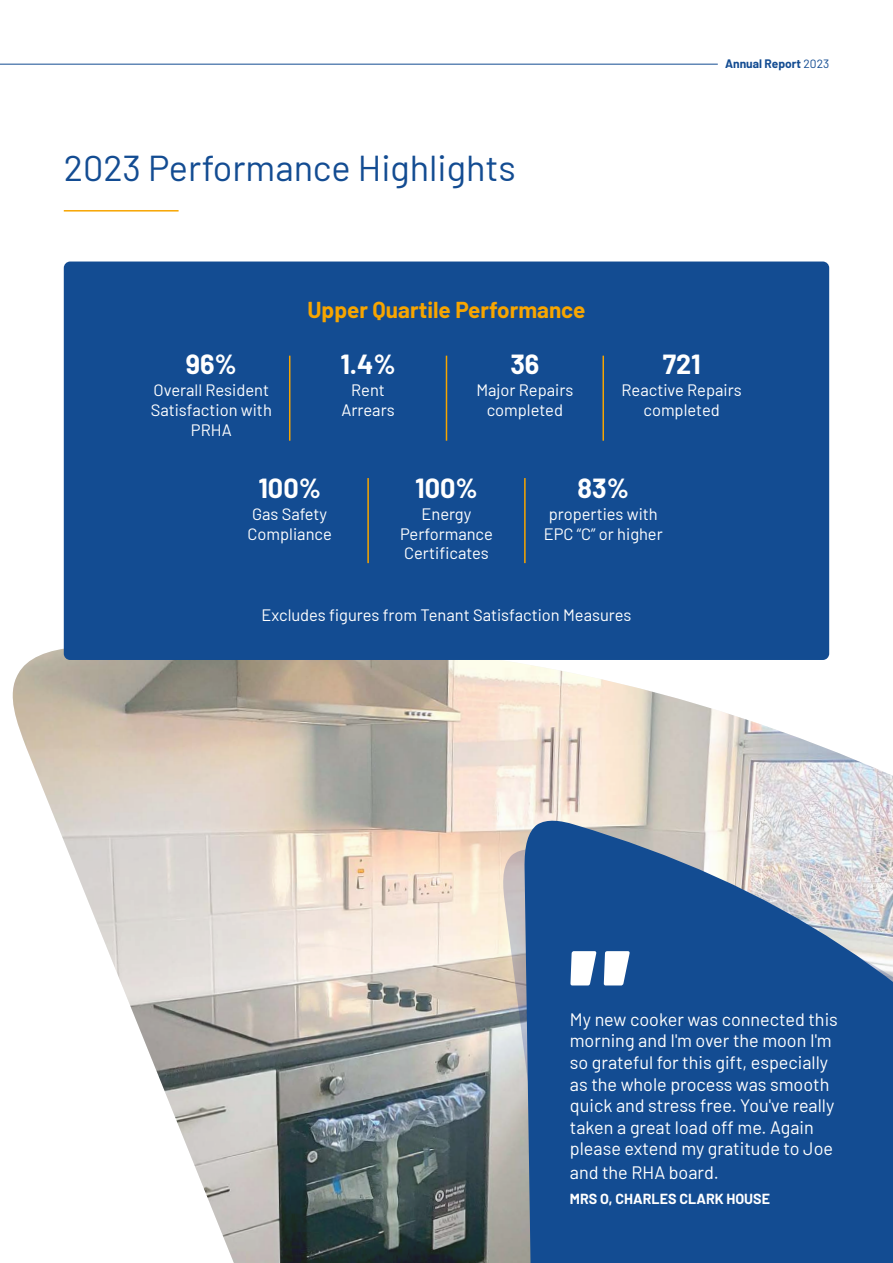
<style>
.page{position:relative;width:893px;height:1263px;background:#fff}
.page>*{position:absolute;margin:0;border:0;box-sizing:border-box;transform-origin:0 0}
.t1{font:36px "Barlow";color:#134c92}
.t2{font:700 27px "Barlow";color:#fff}
.t3{font:700 22.5px "Barlow";color:#f7a500}
.t4{font:18px/21.6px "Barlow";color:#fff}
.t5{font:16.5px/19.8px "Barlow";color:#fff;text-align:center}
.t6{font:700 14.25px "Barlow";color:#fff}
.t7{font:700 12px "Barlow";color:#134c92}
.s1{font-weight:400}
</style>
<div class="page">
<img style="left:12px;top:641px;width:881px;height:622px">
<div style="left:64px;top:261px;width:765px;height:399px;background:#134c92;border-radius:6px"></div>
<hr style="left:289px;top:356px;width:1px;height:85px;background:#f7a500">
<hr style="left:446px;top:356px;width:1px;height:85px;background:#f7a500">
<hr style="left:602px;top:356px;width:2px;height:85px;background:#f7a500">
<hr style="left:367px;top:478px;width:2px;height:85px;background:#f7a500">
<hr style="left:524px;top:478px;width:2px;height:85px;background:#f7a500">
<hr style="left:64px;top:210px;width:115px;height:2px;background:#f7a500">
<hr style="left:0;top:64px;width:718px;height:1px;background:#134c92">
<svg style="left:501px;top:848px;width:23px;height:415px;background:#c1bdb7"></svg>
<svg style="left:524px;top:818px;width:369px;height:445px;background:#31619c"></svg>
<svg style="left:570px;top:951px;width:60px;height:34px"></svg>
<h1 class="t1" style="left:64px;top:142px;width:454px">2023 Performance Highlights</h1>
<p class="t7" style="left:725px;top:55px;width:106px">Annual Report <span class="s1">2023</span></p>
<h2 class="t2" style="left:186px;top:345px;width:53px">96%</h2>
<p class="t5" style="left:151px;top:379px;width:123px">Overall Resident<br>Satisfaction with<br>PRHA</p>
<h3 class="t3" style="left:307px;top:294px;width:279px">Upper Quartile Performance</h3>
<h2 class="t2" style="left:340px;top:345px;width:57px">1.4%</h2>
<p class="t5" style="left:342px;top:379px;width:54px">Rent<br>Arrears</p>
<h2 class="t2" style="left:510px;top:345px;width:31px">36</h2>
<p class="t5" style="left:476px;top:379px;width:99px">Major Repairs completed</p>
<h2 class="t2" style="left:663px;top:345px;width:39px">721</h2>
<p class="t5" style="left:622px;top:379px;width:122px">Reactive Repairs completed</p>
<h2 class="t2" style="left:258px;top:468px;width:64px">100%</h2>
<p class="t5" style="left:248px;top:503px;width:86px;text-align:left">Gas Safety<br>Compliance</p>
<h2 class="t2" style="left:415px;top:468px;width:64px">100%</h2>
<p class="t5" style="left:400px;top:503px;width:94px">Energy<br>Performance<br>Certificates</p>
<h2 class="t2" style="left:577px;top:468px;width:53px">83%</h2>
<p class="t5" style="left:544px;top:503px;width:120px;text-align:left">properties with<br>EPC “C” or higher</p>
<p class="t5" style="left:262px;top:604px;width:371px">Excludes figures from Tenant Satisfaction Measures</p>
<p class="t4" style="left:570px;top:1007px;width:270px">My new cooker was connected this morning and I'm over the moon I'm so grateful for this gift, especially as the whole process was smooth quick and stress free. You've really taken a great load off me. Again please extend my gratitude to Joe</p>
<p class="t4" style="left:570px;top:1160px;width:150px">and the RHA board.</p>
<p class="t6" style="left:570px;top:1189px;width:202px">MRS O, CHARLES CLARK HOUSE</p>
</div>
